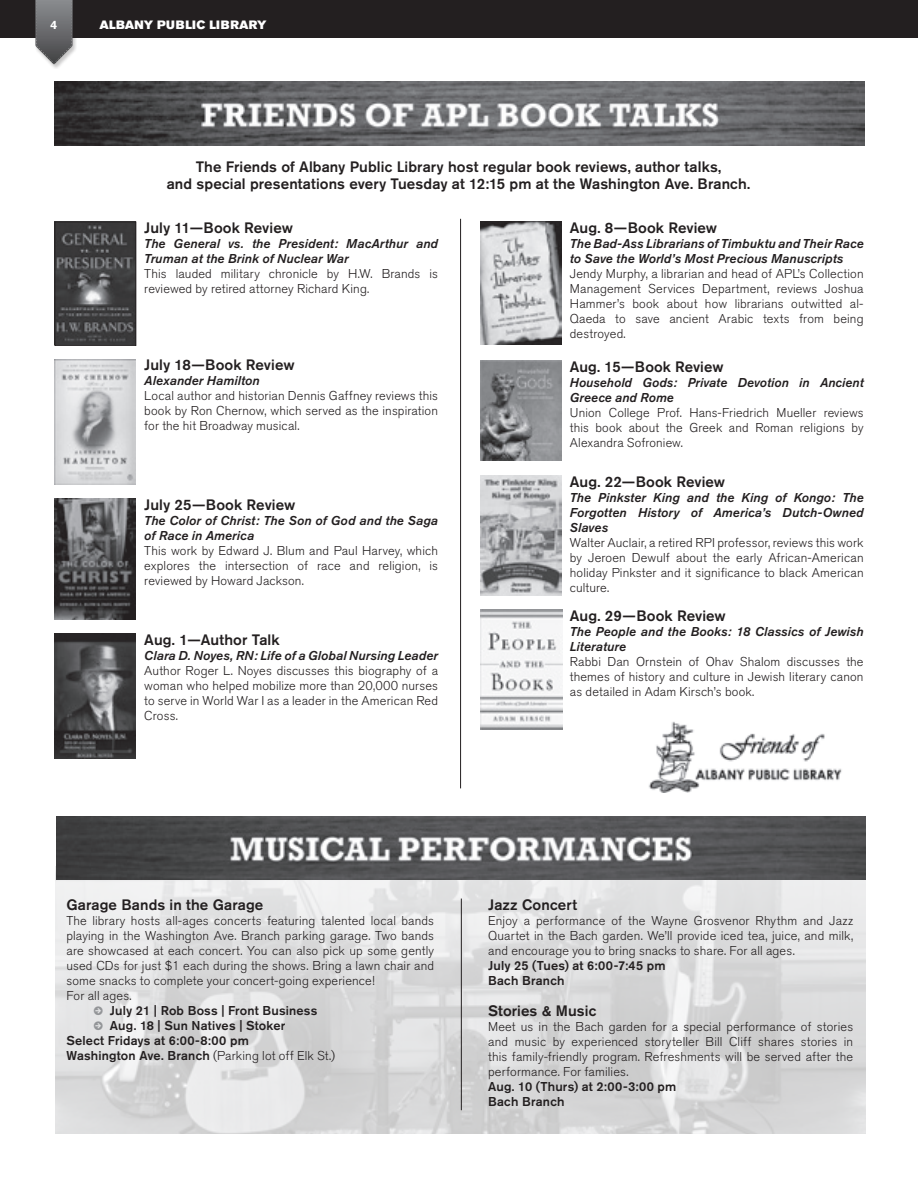
<style>
.page{position:relative;width:918px;height:1188px;background:#fff}
.page>*{position:absolute;margin:0;border:0;box-sizing:border-box;transform-origin:0 0}
.t1{font:500 15px/16.5px "Akzidenz Grotesk Pro";letter-spacing:.005em;color:#231f20;text-align:center}
.t2{font:300 12.75px/15px "Akzidenz Grotesk Pro";letter-spacing:.01em;color:#231f20;text-align:justify}
.t3{font:italic 500 12.75px/15px "Akzidenz Grotesk BE";letter-spacing:.01em;color:#231f20}
.t4{font:500 12.75px/15px "Akzidenz Grotesk Pro";letter-spacing:.015em;color:#231f20}
.t5{font:12px "Akzidenz Grotesk Pro Super";letter-spacing:.03em;color:#fff}
.t6{font:700 12px "Akzidenz Grotesk Pro";color:#fff}
.s1{font-family:"Klavika Arrows";font-weight:700;color:#939598}
.s2{font-weight:500}
</style>
<div class="page">
<div style="left:0;top:0;width:918px;height:38px;background:#231f20"></div>
<div style="left:35px;top:0;width:42px;height:69px;background:#231f20;opacity:.25"></div>
<svg style="left:35px;top:0;width:38px;height:64px;background:#7d7e80"></svg>
<img style="left:56px;top:880px;width:810px;height:254px">
<hr style="left:460px;top:219px;width:1px;height:569px;background:#231f20">
<img style="left:57px;top:224px;width:77px;height:120px">
<div style="left:55px;top:222px;width:81px;height:124px;border:1px solid #231f20"></div>
<img style="left:55px;top:359px;width:81px;height:126px">
<img style="left:55px;top:498px;width:81px;height:122px">
<img style="left:55px;top:633px;width:81px;height:126px">
<img style="left:480px;top:222px;width:81px;height:122px">
<img style="left:480px;top:361px;width:81px;height:99px">
<img style="left:480px;top:476px;width:81px;height:119px">
<img style="left:480px;top:610px;width:83px;height:119px">
<img style="left:648px;top:721px;width:194px;height:71px">
<img style="left:55px;top:81px;width:810px;height:64px">
<img style="left:56px;top:816px;width:810px;height:64px">
<hr style="left:461px;top:899px;width:1px;height:211px;background:#231f20">
<p class="t6" style="left:51px;top:17px;width:8px">4</p>
<p class="t5" style="left:100px;top:17px;width:169px">ALBANY PUBLIC LIBRARY</p>
<p class="t1" style="left:167px;top:159px;width:585px">The Friends of Albany Public Library host regular book reviews, author talks,<br>and special presentations every Tuesday at 12:15 pm at the Washington Ave. Branch.</p>
<p class="t1" style="left:144px;top:219px;width:150px">July 11—Book Review</p>
<p class="t3" style="left:144px;top:236px;width:295px">The General vs. the President: MacArthur and<br>Truman at the Brink of Nuclear War</p>
<p class="t2" style="left:144px;top:266px;width:295px">This lauded military chronicle by H.W. Brands is reviewed by retired attorney Richard King.</p>
<p class="t1" style="left:144px;top:357px;width:152px">July 18—Book Review</p>
<p class="t3" style="left:144px;top:374px;width:117px">Alexander Hamilton</p>
<p class="t2" style="left:144px;top:388px;width:295px">Local author and historian Dennis Gaffney reviews this book by Ron Chernow, which served as the inspiration for the hit Broadway musical.</p>
<p class="t1" style="left:144px;top:496px;width:153px">July 25—Book Review</p>
<p class="t3" style="left:144px;top:513px;width:295px">The Color of Christ: The Son of God and the Saga of Race in America</p>
<p class="t2" style="left:144px;top:543px;width:295px">This work by Edward J. Blum and Paul Harvey, which explores the intersection of race and religion, is reviewed by Howard Jackson.</p>
<p class="t1" style="left:144px;top:631px;width:137px">Aug. 1—Author Talk</p>
<p class="t3" style="left:144px;top:648px;width:295px">Clara D. Noyes, RN: Life of a Global Nursing Leader</p>
<p class="t2" style="left:144px;top:663px;width:295px">Author Roger L. Noyes discusses this biography of a woman who helped mobilize more than 20,000 nurses to serve in World War I as a leader in the American Red Cross.</p>
<p class="t1" style="left:570px;top:219px;width:149px">Aug. 8—Book Review</p>
<p class="t3" style="left:570px;top:236px;width:295px">The Bad-Ass Librarians of Timbuktu and Their Race to Save the World’s Most Precious Manuscripts</p>
<p class="t2" style="left:570px;top:266px;width:295px">Jendy Murphy, a librarian and head of APL’s Collection Management Services Department, reviews Joshua Hammer’s book about how librarians outwitted al-Qaeda to save ancient Arabic texts from being destroyed.</p>
<p class="t1" style="left:570px;top:358px;width:155px">Aug. 15—Book Review</p>
<p class="t3" style="left:570px;top:375px;width:295px">Household Gods: Private Devotion in Ancient<br>Greece and Rome</p>
<p class="t2" style="left:570px;top:405px;width:295px">Union College Prof. Hans-Friedrich Mueller reviews this book about the Greek and Roman religions by Alexandra Sofroniew.</p>
<p class="t1" style="left:570px;top:473px;width:157px">Aug. 22—Book Review</p>
<p class="t3" style="left:570px;top:490px;width:295px;text-align:justify">The Pinkster King and the King of Kongo: The Forgotten History of America’s Dutch-Owned Slaves</p>
<p class="t2" style="left:570px;top:535px;width:295px">Walter Auclair, a retired RPI professor, reviews this work by Jeroen Dewulf about the early African-American holiday Pinkster and it significance to black American culture.</p>
<p class="t1" style="left:570px;top:607px;width:157px">Aug. 29—Book Review</p>
<p class="t3" style="left:570px;top:624px;width:295px">The People and the Books: 18 Classics of Jewish<br>Literature</p>
<p class="t2" style="left:570px;top:654px;width:295px">Rabbi Dan Ornstein of Ohav Shalom discusses the themes of history and culture in Jewish literary canon as detailed in Adam Kirsch’s book.</p>
<p class="t1" style="left:66px;top:896px;width:198px">Garage Bands in the Garage</p>
<p class="t2" style="left:66px;top:913px;width:369px">The library hosts all-ages concerts featuring talented local bands</p>
<p class="t2" style="left:66px;top:928px;width:369px">playing in the Washington Ave. Branch parking garage. Two bands</p>
<p class="t2" style="left:66px;top:943px;width:369px">are showcased at each concert. You can also pick up some gently</p>
<p class="t2" style="left:66px;top:958px;width:369px">used CDs for just $1 each during the shows. Bring a lawn chair and</p>
<p class="t2" style="left:66px;top:973px;width:310px">some snacks to complete your concert-going experience!</p>
<p class="t2" style="left:66px;top:988px;width:67px">For all ages.</p>
<p class="t4" style="left:93px;top:1003px;width:225px"><span class="s1">R</span> July 21 | Rob Boss | Front Business</p>
<p class="t4" style="left:93px;top:1018px;width:193px"><span class="s1">R</span> Aug. 18 | Sun Natives | Stoker</p>
<p class="t4" style="left:66px;top:1033px;width:184px">Select Fridays at 6:00-8:00 pm</p>
<p class="t2" style="left:66px;top:1048px;width:270px"><span class="s2">Washington Ave. Branch</span> (Parking lot off Elk St.)</p>
<p class="t1" style="left:488px;top:896px;width:90px">Jazz Concert</p>
<p class="t2" style="left:488px;top:913px;width:367px">Enjoy a performance of the Wayne Grosvenor Rhythm and Jazz Quartet in the Bach garden. We’ll provide iced tea, juice, and milk, and encourage you to bring snacks to share. For all ages.</p>
<p class="t4" style="left:488px;top:958px;width:179px">July 25 (Tues) at 6:00-7:45 pm<br>Bach Branch</p>
<p class="t1" style="left:488px;top:1003px;width:110px">Stories &amp; Music</p>
<p class="t2" style="left:488px;top:1019px;width:367px">Meet us in the Bach garden for a special performance of stories and music by experienced storyteller Bill Cliff shares stories in this family-friendly program. Refreshments will be served after the performance. For families.</p>
<p class="t4" style="left:488px;top:1079px;width:190px">Aug. 10 (Thurs) at 2:00-3:00 pm<br>Bach Branch</p>
</div>
